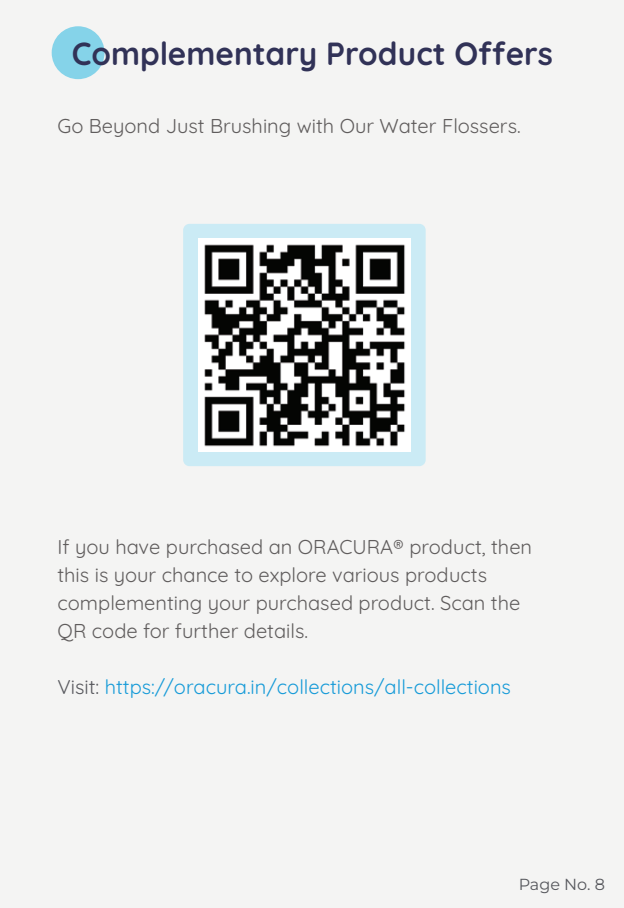
<style>
.page{position:relative;width:624px;height:908px;background:#fff}
.page>*{position:absolute;margin:0;border:0;box-sizing:border-box;transform-origin:0 0}
.t1{font:700 32px "Quicksand";color:#313257}
.t2{font:20px/28px "Quicksand";color:#605d5d}
.t3{font:20px "Quicksand";color:#179bd8}
.t4{font:100 16px "Montserrat";color:#57585d}
.s1{color:#57585d}
</style>
<div class="page">
<div style="left:0;top:0;width:624px;height:907px;background:#f4f4f3"></div>
<div style="left:52px;top:26px;width:52px;height:53px;background:#85d3e9;border-radius:50%"></div>
<div style="left:183px;top:224px;width:242px;height:242px;background:#cbebf5;border-radius:6px"></div>
<img style="left:198px;top:238px;width:213px;height:213px">
<h1 class="t1" style="left:72px;top:29px;width:483px">Complementary Product Offers</h1>
<p class="t2" style="left:57px;top:110px;width:464px">Go Beyond Just Brushing with Our Water Flossers.</p>
<p class="t2" style="left:57px;top:530px;width:476px">If you have purchased an ORACURA® product, then this is your chance to explore various products complementing your purchased product. Scan the QR code for further details.</p>
<p class="t3" style="left:57px;top:671px;width:455px"><span class="s1">Visit:</span> https://oracura.in/collections/all-collections</p>
<p class="t4" style="left:518px;top:873px;width:88px">Page No. 8</p>
</div>
